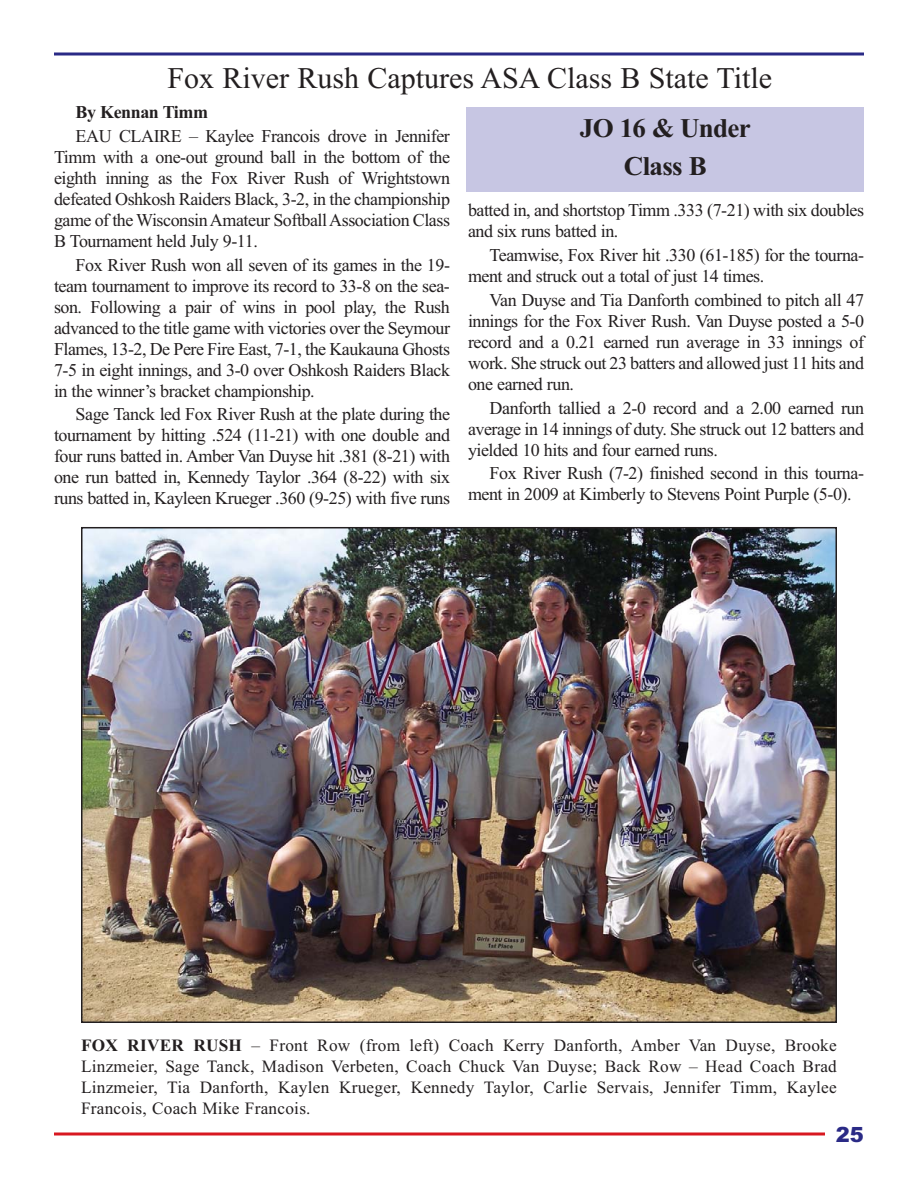
<style>
.page{position:relative;width:918px;height:1188px;background:#fff}
.page>*{position:absolute;margin:0;border:0;box-sizing:border-box;transform-origin:0 0}
.t1{font:30px "Times New Roman";color:#231f20}
.t2{font:700 27px/37.8px "Times New Roman";letter-spacing:-.025em;color:#231f20;text-align:center}
.t3{font:900 21px "Arial";color:#2a2a86}
.t4{font:18px/21px "Times New Roman";letter-spacing:-.025em;color:#231f20;text-align:justify}
.t5{font:700 18px "Times New Roman";letter-spacing:-.025em;color:#231f20}
.t6{font:17.25px/20.7px "Times New Roman";letter-spacing:.015em;color:#231f20;text-align:justify}
.s1{font-weight:700}
</style>
<div class="page">
<svg style="left:54px;top:52px;width:810px;height:4px;background:#5f5fa4"></svg>
<hr style="left:54px;top:1133px;width:771px;height:3px;background:#d81820">
<img style="left:84px;top:530px;width:750px;height:490px">
<div style="left:467px;top:107px;width:397px;height:85px;background:#c7c6e3"></div>
<h1 class="t1" style="left:168px;top:68px;width:606px">Fox River Rush Captures ASA Class B State Title</h1>
<h2 class="t2" style="left:580px;top:112px;width:172px">JO 16 &amp; Under<br>Class B</h2>
<p class="t5" style="left:76px;top:106px;width:134px">By Kennan Timm</p>
<p class="t4" style="left:54px;top:127px;width:398px;text-indent:22px">EAU CLAIRE – Kaylee Francois drove in Jennifer Timm with a one-out ground ball in the bottom of the eighth inning as the Fox River Rush of Wrightstown defeated Oshkosh Raiders Black, 3-2, in the championship game of the Wisconsin Amateur Softball Association Class B Tournament held July 9-11.</p>
<p class="t4" style="left:54px;top:256px;width:398px;text-indent:22px">Fox River Rush won all seven of its games in the 19- team tournament to improve its record to 33-8 on the sea&shy;son. Following a pair of wins in pool play, the Rush advanced to the title game with victories over the Seymour Flames, 13-2, De Pere Fire East, 7-1, the Kaukauna Ghosts 7-5 in eight innings, and 3-0 over Oshkosh Raiders Black in the winner’s bracket championship.</p>
<p class="t4" style="left:54px;top:405px;width:398px;text-indent:22px">Sage Tanck led Fox River Rush at the plate during the tournament by hitting .524 (11-21) with one double and four runs batted in. Amber Van Duyse hit .381 (8-21) with one run batted in, Kennedy Taylor .364 (8-22) with six runs batted in, Kayleen Krueger .360 (9-25) with five runs</p>
<p class="t4" style="left:468px;top:202px;width:398px">batted in, and shortstop Timm .333 (7-21) with six doubles and six runs batted in.</p>
<p class="t4" style="left:468px;top:246px;width:398px;text-indent:22px">Teamwise, Fox River hit .330 (61-185) for the tourna&shy;ment and struck out a total of just 14 times.</p>
<p class="t4" style="left:468px;top:291px;width:398px;text-indent:22px">Van Duyse and Tia Danforth combined to pitch all 47 innings for the Fox River Rush. Van Duyse posted a 5-0 record and a 0.21 earned run average in 33 innings of work. She struck out 23 batters and allowed just 11 hits and one earned run.</p>
<p class="t4" style="left:468px;top:399px;width:398px;text-indent:22px">Danforth tallied a 2-0 record and a 2.00 earned run average in 14 innings of duty. She struck out 12 batters and yielded 10 hits and four earned runs.</p>
<p class="t4" style="left:468px;top:464px;width:397px;text-indent:22px">Fox River Rush (7-2) finished second in this tourna&shy;ment in 2009 at Kimberly to Stevens Point Purple (5-0).</p>
<p class="t6" style="left:81px;top:1037px;width:757px"><span class="s1">FOX RIVER RUSH</span> – Front Row (from left) Coach Kerry Danforth, Amber Van Duyse, Brooke Linzmeier, Sage Tanck, Madison Verbeten, Coach Chuck Van Duyse; Back Row – Head Coach Brad Linzmeier, Tia Danforth, Kaylen Krueger, Kennedy Taylor, Carlie Servais, Jennifer Timm, Kaylee Francois, Coach Mike Francois.</p>
<p class="t3" style="left:836px;top:1123px;width:30px">25</p>
</div>
